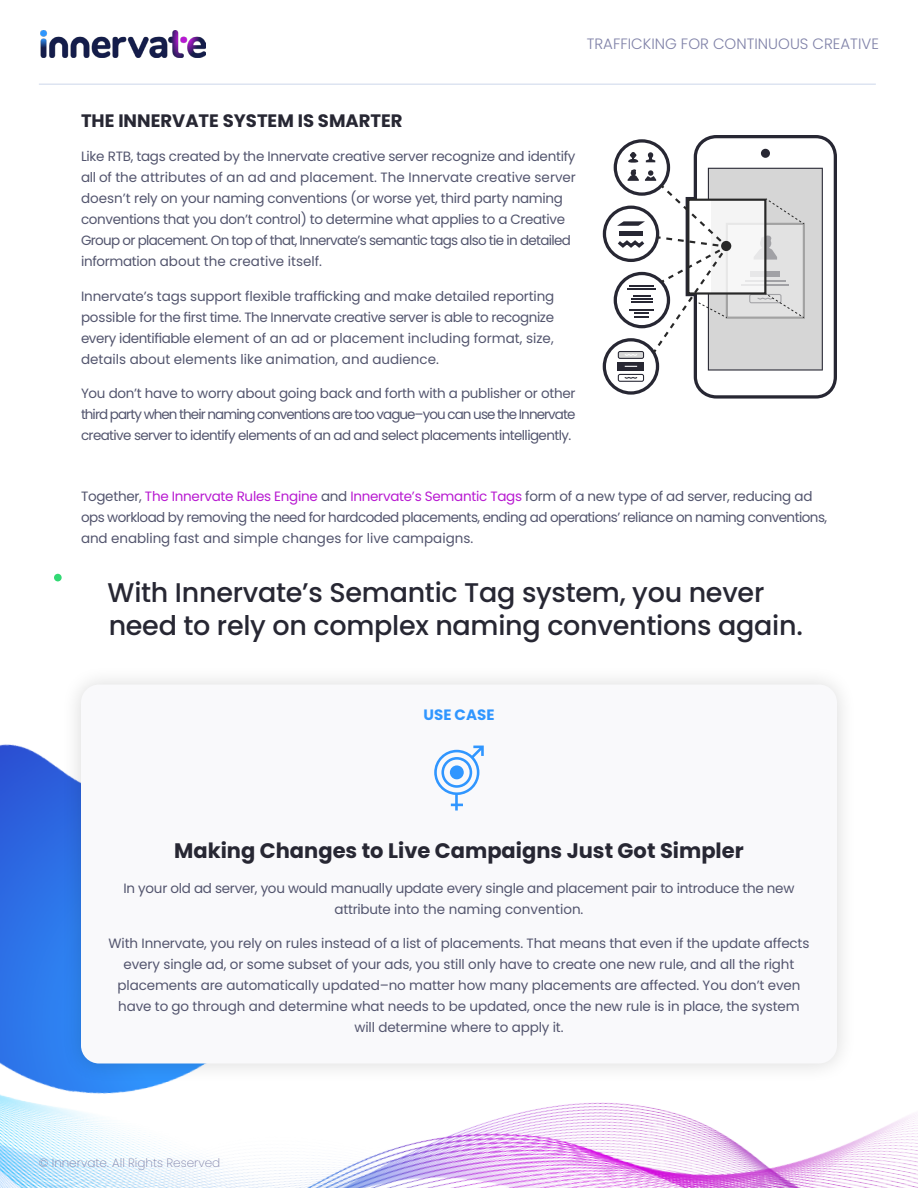
<style>
.page{position:relative;width:918px;height:1188px;background:#fff}
.page>*{position:absolute;margin:0;border:0;box-sizing:border-box;transform-origin:0 0}
.body_copy{font:500 27px/32.4px "Poppins";letter-spacing:-.01em;color:#272733}
.t1{font:700 21px "Poppins";color:#272733}
.body_copy-2{font:700 18px "Poppins";color:#272733}
.t2{font:300 15px "Poppins";color:#8082a8}
.t3{font:700 15px "Poppins";color:#3096ff}
.body_copy-3{font:13.5px/21px "Poppins";letter-spacing:-.02em;color:#53556e}
.t4{font:200 12px "Poppins";color:#8082a8}
.s1{color:#b81ad1}
</style>
<div class="page">
<img style="left:0;top:1102px;width:918px;height:86px">
<hr style="left:39px;top:84px;width:837px;height:1px;background:#ccd7eb">
<img style="left:40px;top:30px;width:165px;height:28px">
<img style="left:0;top:744px;width:368px;height:396px">
<svg style="left:603px;top:135px;width:234px;height:264px"></svg>
<div style="left:721px;top:241px;width:10px;height:10px;background:#282828;border-radius:50%"></div>
<div style="left:61px;top:664px;width:796px;height:420px;background:#000;opacity:.15"></div>
<div style="left:81px;top:685px;width:756px;height:379px;background:#f9f9fb;border-radius:18px"></div>
<svg style="left:434px;top:746px;width:50px;height:65px"></svg>
<div style="left:54px;top:574px;width:8px;height:7px;background:#32d974;border-radius:50%"></div>
<p class="t2" style="left:587px;top:35px;width:294px">TRAFFICKING FOR CONTINUOUS CREATIVE</p>
<p class="body_copy-2" style="left:81px;top:110px;width:323px">THE INNERVATE SYSTEM IS SMARTER</p>
<p class="body_copy-3" style="left:81px;top:146px;width:497px">Like RTB, tags created by the Innervate creative server recognize and identify all of the attributes of an ad and placement. The Innervate creative server doesn’t rely on your naming conventions (or worse yet, third party naming conventions that you don’t control) to determine what applies to a Creative Group or placement. On top of that, Innervate’s semantic tags also tie in detailed information about the creative itself.</p>
<p class="body_copy-3" style="left:81px;top:286px;width:475px;text-align:justify">Innervate’s tags support flexible trafficking and make detailed reporting possible for the first time. The Innervate creative server is able to recognize every identifiable element of an ad or placement including format, size, details about elements like animation, and audience.</p>
<p class="body_copy-3" style="left:81px;top:383px;width:496px;text-align:justify">You don’t have to worry about going back and forth with a publisher or other third party when their naming conventions are too vague–you can use the Innervate creative server to identify elements of an ad and select placements intelligently.</p>
<p class="body_copy-3" style="left:81px;top:486px;width:748px">Together, <span class="s1">The Innervate Rules Engine</span> and <span class="s1">Innervate’s Semantic Tags</span> form of a new type of ad server, reducing ad ops workload by removing the need for hardcoded placements, ending ad operations’ reliance on naming conventions, and enabling fast and simple changes for live campaigns.</p>
<p class="body_copy" style="left:108px;top:577px;width:697px">With Innervate’s Semantic Tag system, you never need to rely on complex naming conventions again.</p>
<p class="t3" style="left:424px;top:706px;width:72px">USE CASE</p>
<p class="t1" style="left:174px;top:839px;width:571px">Making Changes to Live Campaigns Just Got Simpler</p>
<p class="body_copy-3" style="left:124px;top:878px;width:672px;text-align:center">In your old ad server, you would manually update every single and placement pair to introduce the new attribute into the naming convention.</p>
<p class="body_copy-3" style="left:109px;top:933px;width:702px;text-align:center">With Innervate, you rely on rules instead of a list of placements. That means that even if the update affects every single ad, or some subset of your ads, you still only have to create one new rule, and all the right placements are automatically updated–no matter how many placements are affected. You don’t even have to go through and determine what needs to be updated, once the new rule is in place, the system will determine where to apply it.</p>
<p class="t4" style="left:39px;top:1156px;width:183px">© Innervate. All Rights Reserved</p>
</div>
